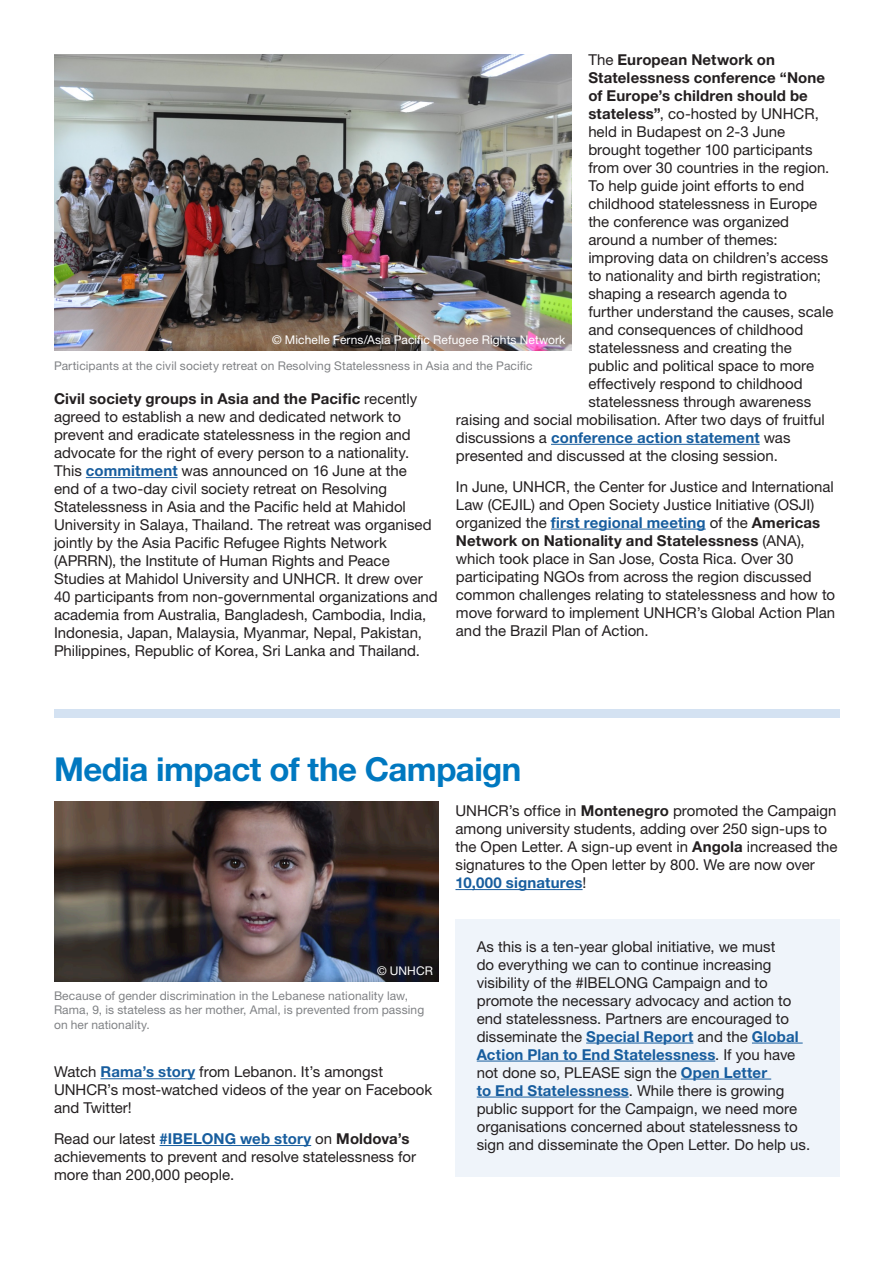
<style>
.page{position:relative;width:893px;height:1263px;background:#fff}
.page>*{position:absolute;margin:0;border:0;box-sizing:border-box;transform-origin:0 0}
.t1{font:700 33px "Helvetica Neue LT Pro";letter-spacing:-.015em;color:#0078c0}
.Body_Copy{font:15px/18px "Helvetica Neue LT Pro";color:#231f20}
.Body_Copy-2{font:700 15px "Helvetica Neue LT Pro";letter-spacing:.01em;color:#231f20}
.Body_Copy-3{font:700 15px "Helvetica Neue LT Pro";letter-spacing:.01em;color:#175d9e}
.t2{font:12px/14.4px "Helvetica Neue LT Pro";letter-spacing:.01em;color:#808285}
.t3{font:12px "Helvetica Neue LT Pro";letter-spacing:.01em;color:#fff}
.s1{font-weight:400}
.s2{font-weight:700}
.s3{font-weight:400;color:#231f20}
.s4{font-weight:700;color:#175d9e}
</style>
<div class="page">
<div style="left:54px;top:709px;width:786px;height:8px;background:#d4e2f2"></div>
<hr style="left:86px;top:477px;width:92px;height:1px;background:#175d9e">
<hr style="left:551px;top:444px;width:209px;height:1px;background:#175d9e">
<hr style="left:551px;top:529px;width:155px;height:1px;background:#175d9e">
<img style="left:54px;top:54px;width:517px;height:297px">
<hr style="left:100px;top:1078px;width:95px;height:1px;background:#175d9e">
<hr style="left:160px;top:1145px;width:151px;height:1px;background:#175d9e">
<hr style="left:455px;top:889px;width:128px;height:1px;background:#175d9e">
<div style="left:455px;top:919px;width:385px;height:258px;background:#eff4fa"></div>
<hr style="left:586px;top:1043px;width:107px;height:1px;background:#175d9e">
<hr style="left:752px;top:1043px;width:51px;height:1px;background:#175d9e">
<hr style="left:477px;top:1061px;width:238px;height:1px;background:#175d9e">
<hr style="left:681px;top:1079px;width:90px;height:1px;background:#175d9e">
<hr style="left:477px;top:1097px;width:152px;height:1px;background:#175d9e">
<img style="left:54px;top:801px;width:384px;height:180px">
<p class="Body_Copy-2" style="left:588px;top:50px;width:188px"><span class="s1">The</span> European Network on</p>
<p class="Body_Copy-2" style="left:588px;top:68px;width:238px">Statelessness conference “None</p>
<p class="Body_Copy-2" style="left:588px;top:86px;width:221px">of Europe’s children should be</p>
<p class="Body_Copy" style="left:588px;top:104px;width:232px"><span class="s2">stateless”</span>, co-hosted by UNHCR,</p>
<p class="Body_Copy" style="left:588px;top:122px;width:198px">held in Budapest on 2-3 June</p>
<p class="Body_Copy" style="left:588px;top:140px;width:226px">brought together 100 participants</p>
<p class="Body_Copy" style="left:588px;top:158px;width:243px">from over 30 countries in the region.</p>
<p class="Body_Copy" style="left:588px;top:176px;width:218px">To help guide joint efforts to end</p>
<p class="Body_Copy" style="left:588px;top:194px;width:230px">childhood statelessness in Europe</p>
<p class="Body_Copy" style="left:588px;top:212px;width:202px">the conference was organized</p>
<p class="Body_Copy" style="left:588px;top:230px;width:191px">around a number of themes:</p>
<p class="Body_Copy" style="left:588px;top:248px;width:242px">improving data on children’s access</p>
<p class="Body_Copy" style="left:588px;top:266px;width:234px">to nationality and birth registration;</p>
<p class="Body_Copy" style="left:588px;top:284px;width:200px">shaping a research agenda to</p>
<p class="Body_Copy" style="left:588px;top:302px;width:247px">further understand the causes, scale</p>
<p class="Body_Copy" style="left:588px;top:320px;width:216px">and consequences of childhood</p>
<p class="Body_Copy" style="left:588px;top:338px;width:205px">statelessness and creating the</p>
<p class="Body_Copy" style="left:588px;top:356px;width:227px">public and political space to more</p>
<p class="Body_Copy" style="left:588px;top:374px;width:216px">effectively respond to childhood</p>
<p class="Body_Copy" style="left:588px;top:392px;width:224px">statelessness through awareness</p>
<p class="Body_Copy" style="left:456px;top:410px;width:371px">raising and social mobilisation. After two days of fruitful</p>
<p class="Body_Copy-3" style="left:456px;top:428px;width:336px"><span class="s3">discussions a</span> conference action statement <span class="s3">was</span></p>
<p class="Body_Copy" style="left:456px;top:446px;width:324px">presented and discussed at the closing session.</p>
<p class="Body_Copy" style="left:456px;top:477px;width:381px">In June, UNHCR, the Center for Justice and International Law (CEJIL) and Open Society Justice Initiative (OSJI) organized the <span class="s4">first regional meeting</span> of the <span class="s2">Americas Network on Nationality and Statelessness</span> (ANA), which took place in San Jose, Costa Rica. Over 30 participating NGOs from across the region discussed common challenges relating to statelessness and how to move forward to implement UNHCR’s Global Action Plan and the Brazil Plan of Action.</p>
<p class="t3" style="left:272px;top:333px;width:295px">© Michelle Ferns/Asia Pacific Refugee Rights Network</p>
<p class="t2" style="left:54px;top:359px;width:480px">Participants at the civil society retreat on Resolving Statelessness in Asia and the Pacific</p>
<p class="Body_Copy" style="left:54px;top:389px;width:385px"><span class="s2">Civil society groups in Asia and the Pacific</span> recently agreed to establish a new and dedicated network to prevent and eradicate statelessness in the region and advocate for the right of every person to a nationality.<br>This <span class="s4">commitment</span> was announced on 16 June at the<br>end of a two-day civil society retreat on Resolving Statelessness in Asia and the Pacific held at Mahidol University in Salaya, Thailand. The retreat was organised jointly by the Asia Pacific Refugee Rights Network (APRRN), the Institute of Human Rights and Peace Studies at Mahidol University and UNHCR. It drew over 40 participants from non-governmental organizations and academia from Australia, Bangladesh, Cambodia, India, Indonesia, Japan, Malaysia, Myanmar, Nepal, Pakistan, Philippines, Republic of Korea, Sri Lanka and Thailand.</p>
<h2 class="t1" style="left:54px;top:748px;width:469px">Media impact of the Campaign</h2>
<p class="t3" style="left:377px;top:964px;width:57px">© UNHCR</p>
<p class="t2" style="left:54px;top:988px;width:372px">Because of gender discrimination in the Lebanese nationality law,<br>Rama, 9, is stateless as her mother, Amal, is prevented from passing on her nationality.</p>
<p class="Body_Copy" style="left:54px;top:1062px;width:380px">Watch <span class="s4">Rama’s story</span> from Lebanon. It’s amongst<br>UNHCR’s most-watched videos of the year on Facebook and Twitter!</p>
<p class="Body_Copy" style="left:54px;top:1129px;width:364px">Read our latest <span class="s4">#IBELONG web story</span> on <span class="s2">Moldova’s </span>achievements to prevent and resolve statelessness for more than 200,000 people.</p>
<p class="Body_Copy" style="left:455px;top:801px;width:383px">UNHCR’s office in <span class="s2">Montenegro</span> promoted the Campaign among university students, adding over 250 sign-ups to the Open Letter. A sign-up event in <span class="s2">Angola</span> increased the signatures to the Open letter by 800. We are now over <span class="s4">10,000 signatures</span>!</p>
<p class="Body_Copy" style="left:477px;top:937px;width:335px">As this is a ten-year global initiative, we must<br>do everything we can to continue increasing visibility of the #IBELONG Campaign and to promote the necessary advocacy and action to end statelessness. Partners are encouraged to disseminate the <span class="s4">Special Report</span> and the <span class="s4">Global Action Plan to End Statelessness</span>. If you have not done so, PLEASE sign the <span class="s4">Open Letter<br>to End Statelessness</span>. While there is growing public support for the Campaign, we need more organisations concerned about statelessness to sign and disseminate the Open Letter. Do help us.</p>
</div>
